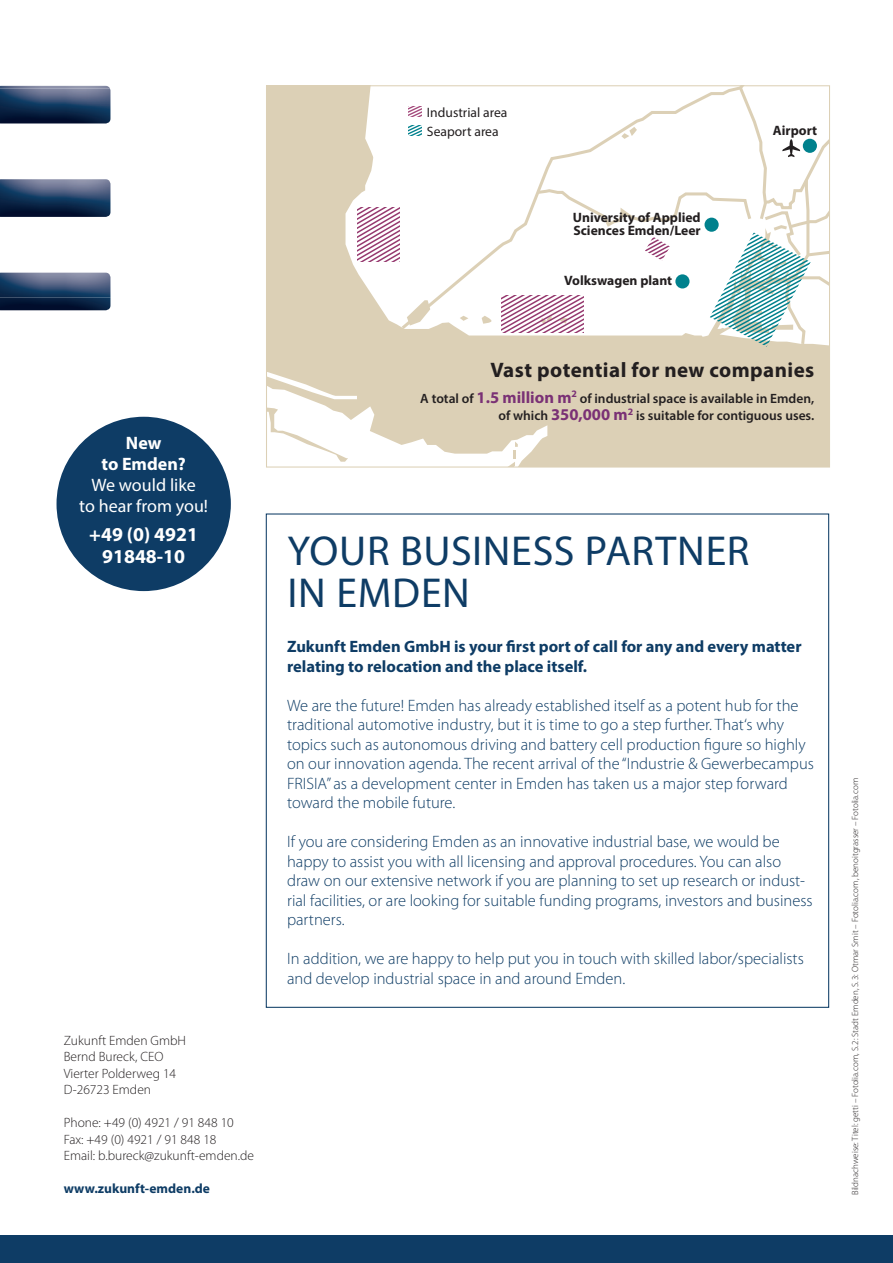
<style>
.page{position:relative;width:893px;height:1263px;background:#fff}
.page>*{position:absolute;margin:0;border:0;box-sizing:border-box;transform-origin:0 0}
.t1{font:42px/42px "Myriad Pro";letter-spacing:.015em;color:#0e3c65}
.t2{font:700 21px "Myriad Pro";letter-spacing:.02em;color:#231f20}
.t3{font:700 19.8px/21.1px "Myriad Pro";color:#fff;text-align:center}
.t4{font:18px/21.1px "Myriad Pro";color:#fff;text-align:center}
.t5{font:700 18px/21.1px "Myriad Pro";color:#fff;text-align:center}
.t6{font:300 16.5px/19.5px "Myriad Pro";color:#0e3c65}
.t7{font:700 16.5px/19.5px "Myriad Pro";color:#0e3c65}
.t8{font:700 13.65px/12.1px "Myriad Pro";color:#231f20}
.t9{font:13.65px/18.6px "Myriad Pro";color:#231f20}
.t10{font:300 13.5px/16.5px "Myriad Pro";color:#231f20}
.t11{font:600 13.5px/17.2px "Myriad Pro";color:#231f20;text-align:right}
.t12{font:700 13.5px "Myriad Pro";color:#0e3c65}
.t13{font:300 9px "Myriad Pro";color:#231f20}
.s1{font-weight:700;font-size:16.5px;color:#7a3175}
</style>
<div class="page">
<div style="left:266px;top:86px;width:563px;height:381px;background:#dcd0b6"></div>
<svg style="left:268px;top:372px;width:279px;height:94px"></svg>
<svg style="left:345px;top:87px;width:202px;height:291px"></svg>
<svg style="left:507px;top:442px;width:11px;height:24px"></svg>
<svg style="left:268px;top:388px;width:80px;height:74px"></svg>
<div style="left:400px;top:87px;width:101px;height:244px;background:#fff"></div>
<svg style="left:407px;top:300px;width:23px;height:26px"></svg>
<svg style="left:460px;top:316px;width:8px;height:5px"></svg>
<svg style="left:482px;top:316px;width:10px;height:8px"></svg>
<svg style="left:409px;top:107px;width:12px;height:10px"></svg>
<svg style="left:409px;top:126px;width:12px;height:9px"></svg>
<svg style="left:358px;top:208px;width:41px;height:54px;background:#d6b2c7"></svg>
<svg style="left:501px;top:87px;width:327px;height:284px"></svg>
<div style="left:675px;top:274px;width:14px;height:14px;background:#00818d;border-radius:50%"></div>
<div style="left:704px;top:218px;width:15px;height:14px;background:#00818d;border-radius:50%"></div>
<div style="left:803px;top:139px;width:14px;height:14px;background:#00818d;border-radius:50%"></div>
<div style="left:266px;top:513px;width:563px;height:495px;background:#fff;border:1px solid #0e3c65"></div>
<div style="left:0;top:1235px;width:893px;height:28px;background:#0e3c65"></div>
<svg style="left:0;top:85px;width:111px;height:226px"></svg>
<div style="left:57px;top:417px;width:174px;height:174px;background:#0e3c65;border-radius:50%"></div>
<p class="t5" style="left:101px;top:432px;width:86px">New<br>to Emden?</p>
<p class="t4" style="left:79px;top:474px;width:130px">We would like<br>to hear from you!</p>
<p class="t3" style="left:89px;top:523px;width:110px">+49 (0) 4921<br>91848-10</p>
<p class="t10" style="left:64px;top:1032px;width:124px">Zukunft Emden GmbH<br>Bernd Bureck, CEO<br>Vierter Polderweg 14<br>D-26723 Emden</p>
<p class="t10" style="left:64px;top:1114px;width:192px">Phone: +49 (0) 4921 / 91 848 10<br>Fax: +49 (0) 4921 / 91 848 18<br>Email: b.bureck@zukunft-emden.de</p>
<p class="t12" style="left:64px;top:1180px;width:148px">www.zukunft-emden.de</p>
<p class="t9" style="left:427px;top:103px;width:82px">Industrial area<br>Seaport area</p>
<p class="t8" style="left:573px;top:211px;width:129px">University of Applied<br>Sciences Emden/Leer</p>
<p class="t8" style="left:564px;top:274px;width:110px">Volkswagen plant</p>
<p class="t8" style="left:773px;top:124px;width:46px">Airport</p>
<p class="t2" style="left:490px;top:356px;width:325px">Vast potential for new companies</p>
<p class="t11" style="left:420px;top:389px;width:395px">A total of <span class="s1">1.5 million m</span><sup>2</sup> of industrial space is available in Emden, of which <span class="s1">350,000 m</span><sup>2</sup> is suitable for contiguous uses.</p>
<h1 class="t1" style="left:287px;top:529px;width:463px">YOUR BUSINESS PARTNER<br>IN EMDEN</h1>
<p class="t7" style="left:287px;top:636px;width:516px">Zukunft Emden GmbH is your first port of call for any and every matter relating to relocation and the place itself.</p>
<p class="t6" style="left:287px;top:695px;width:528px">We are the future! Emden has already established itself as a potent hub for the traditional automotive industry, but it is time to go a step further. That‘s why topics such as autonomous driving and battery cell production figure so highly on our innovation agenda. The recent arrival of the “Industrie &amp; Gewerbecampus FRISIA” as a development center in Emden has taken us a major step forward toward the mobile future.</p>
<p class="t6" style="left:287px;top:832px;width:527px">If you are considering Emden as an innovative industrial base, we would be happy to assist you with all licensing and approval procedures. You can also draw on our extensive network if you are planning to set up research or indust&shy;rial facilities, or are looking for suitable funding programs, investors and business partners.</p>
<p class="t6" style="left:287px;top:949px;width:518px">In addition, we are happy to help put you in touch with skilled labor/specialists and develop industrial space in and around Emden.</p>
<p class="t13" style="left:850px;top:1195px;width:419px;rotate:-90deg">Bildnachweise: Titel: getti – Fotolia.com, S. 2: Stadt Emden, S. 3: Otmar Smit – Fotolia.com, benoitgrasser – Fotolia.com</p>
</div>
